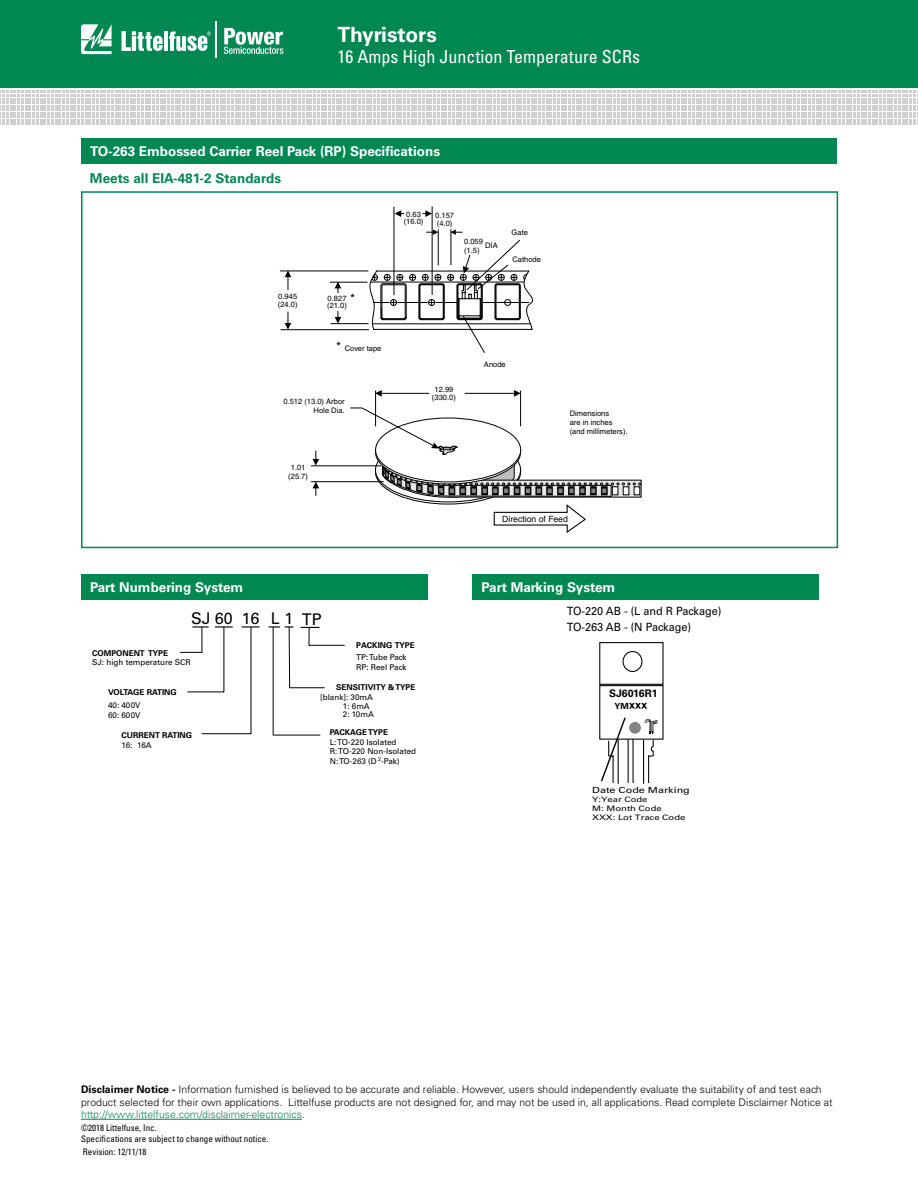
<style>
.page{position:relative;width:918px;height:1188px;background:#fff}
.page>*{position:absolute;margin:0;border:0;box-sizing:border-box;transform-origin:0 0}
.t1{font:700 21px "Univers LT Std";color:#fff}
.t2{font:condensed 18px "Univers LT Std";color:#fff}
.t3{font:16.05px "Univers LT Std";color:#000}
.t4{font:700 13.5px "Univers LT Std";color:#fff}
.t5{font:700 13.5px "Univers LT Std";color:#008752}
.t6{font:12.9px "Helvetica LT Std";color:#000}
.t7{font:700 12px "Arial";letter-spacing:.005em;color:#000100}
.t8{font:11.4px/15.8px "Univers LT Std";color:#000100;scale:.96 1}
.t9{font:300 10.5px/12.6px "Univers LT Std";color:#000}
.t10{font:700 10.5px "Univers LT Std";color:#000}
.t11{font:condensed 9px/10.8px "Univers LT Std";color:#000}
.t12{font:8.7px "Helvetica LT Std";color:#000}
.t13{font:8.55px "Univers LT Std";color:#000100;scale:1.27 1}
.t14{font:700 8.4px "Univers LT Std";color:#000100;scale:1.05 1}
.t15{font:8.1px/9.6px "Univers LT Std";color:#000}
.t16{font:700 8.1px "Univers LT Std";color:#000}
.t17{font:7.5px/7.5px "Helvetica LT Std";color:#000}
.t18{font:7.5px/9px "Univers LT Std";color:#000100;scale:1.27 1}
.s1{font-size:12.9px}
.s2{font-weight:700}
.s3{color:#008752}
</style>
<div class="page">
<div style="left:0;top:0;width:918px;height:88px;background:#008752"></div>
<svg style="left:2px;top:91px;width:916px;height:34px"></svg>
<hr style="left:215px;top:21px;width:1px;height:37px;background:#fff">
<svg style="left:224px;top:28px;width:59px;height:26px"></svg>
<svg style="left:81px;top:24px;width:31px;height:30px"></svg>
<hr style="left:164px;top:32px;width:4px;height:19px;background:#fff">
<svg style="left:121px;top:31px;width:42px;height:20px"></svg>
<svg style="left:169px;top:32px;width:42px;height:19px"></svg>
<div style="left:81px;top:138px;width:756px;height:26px;background:#008752"></div>
<hr style="left:375px;top:391px;width:1px;height:35px;background:#000">
<hr style="left:520px;top:391px;width:1px;height:35px;background:#000">
<svg style="left:313px;top:451px;width:6px;height:15px"></svg>
<hr style="left:465px;top:393px;width:49px;height:1px;background:#000">
<svg style="left:514px;top:390px;width:7px;height:7px"></svg>
<hr style="left:381px;top:393px;width:48px;height:1px;background:#000">
<svg style="left:375px;top:390px;width:7px;height:7px"></svg>
<svg style="left:313px;top:482px;width:6px;height:14px"></svg>
<hr style="left:311px;top:466px;width:70px;height:1px;background:#000">
<hr style="left:311px;top:481px;width:73px;height:1px;background:#000">
<hr style="left:394px;top:207px;width:1px;height:88px;background:#000">
<svg style="left:395px;top:210px;width:9px;height:7px"></svg>
<hr style="left:432px;top:206px;width:1px;height:89px;background:#000">
<svg style="left:423px;top:210px;width:9px;height:7px"></svg>
<hr style="left:451px;top:229px;width:1px;height:36px;background:#000">
<hr style="left:280px;top:271px;width:88px;height:1px;background:#000">
<hr style="left:280px;top:329px;width:89px;height:1px;background:#000">
<svg style="left:285px;top:270px;width:6px;height:20px"></svg>
<svg style="left:285px;top:312px;width:6px;height:18px"></svg>
<hr style="left:330px;top:282px;width:37px;height:1px;background:#000">
<hr style="left:330px;top:323px;width:39px;height:1px;background:#000">
<svg style="left:335px;top:282px;width:6px;height:11px"></svg>
<svg style="left:335px;top:311px;width:6px;height:13px"></svg>
<svg style="left:350px;top:407px;width:291px;height:126px"></svg>
<svg style="left:369px;top:230px;width:164px;height:123px"></svg>
<div style="left:81px;top:191px;width:757px;height:357px;border:2px solid #008752"></div>
<div style="left:81px;top:574px;width:347px;height:26px;background:#008752"></div>
<div style="left:472px;top:574px;width:347px;height:26px;background:#008752"></div>
<svg style="left:215px;top:626px;width:18px;height:2px"></svg>
<svg style="left:242px;top:626px;width:18px;height:2px"></svg>
<svg style="left:180px;top:626px;width:29px;height:27px"></svg>
<hr style="left:224px;top:627px;width:1px;height:65px;background:#000">
<hr style="left:188px;top:692px;width:35px;height:1px;background:#000">
<hr style="left:251px;top:627px;width:1px;height:106px;background:#000">
<hr style="left:202px;top:733px;width:49px;height:1px;background:#000">
<svg style="left:269px;top:626px;width:25px;height:62px"></svg>
<hr style="left:274px;top:735px;width:46px;height:1px;background:#000">
<hr style="left:290px;top:688px;width:34px;height:1px;background:#000">
<hr style="left:273px;top:627px;width:1px;height:108px;background:#000">
<svg style="left:301px;top:627px;width:19px;height:18px"></svg>
<hr style="left:309px;top:645px;width:35px;height:1px;background:#000">
<svg style="left:599px;top:642px;width:65px;height:142px"></svg>
<div style="left:609px;top:687px;width:49px;height:12px;background:#fff"></div>
<hr style="left:81px;top:1119px;width:221px;height:1px;background:#008752">
<h1 class="t1" style="left:338px;top:23px;width:101px">Thyristors</h1>
<h2 class="t2" style="left:338px;top:45px;width:304px">16 Amps High Junction Temperature SCRs</h2>
<p class="t4" style="left:90px;top:143px;width:352px">TO-263 Embossed Carrier Reel Pack (RP) Specifications</p>
<p class="t5" style="left:90px;top:170px;width:193px">Meets all EIA-481-2 Standards</p>
<p class="t17" style="left:278px;top:293px;width:21px">0.945 (24.0)</p>
<p class="t6" style="left:350px;top:291px;width:7px">*</p>
<p class="t17" style="left:327px;top:294px;width:21px">0.827 (21.0)</p>
<p class="t17" style="left:336px;top:345px;width:47px"><span class="s1">*</span> Cover tape</p>
<p class="t17" style="left:283px;top:397px;width:63px;line-height:9.1px;text-align:right">0.512 (13.0) Arbor<br>Hole Dia.</p>
<p class="t17" style="left:288px;top:463px;width:21px;line-height:9.1px;text-align:center">1.01 (25.7)</p>
<p class="t17" style="left:404px;top:210px;width:21px;text-align:center">0.63 (16.0)</p>
<p class="t17" style="left:435px;top:212px;width:20px">0.157 (4.0)</p>
<p class="t17" style="left:464px;top:237px;width:20px">0.059</p>
<p class="t17" style="left:485px;top:242px;width:14px">DIA</p>
<p class="t17" style="left:464px;top:247px;width:17px">(1.5)</p>
<p class="t17" style="left:512px;top:228px;width:18px">Gate</p>
<p class="t17" style="left:512px;top:255px;width:30px">Cathode</p>
<p class="t17" style="left:432px;top:386px;width:25px;text-align:center">12.99 (330.0)</p>
<p class="t17" style="left:484px;top:360px;width:23px">Anode</p>
<p class="t17" style="left:570px;top:409px;width:59px;line-height:9.1px">Dimensions<br>are in inches (and millimeters).</p>
<p class="t12" style="left:502px;top:514px;width:67px">Direction of Feed</p>
<p class="t4" style="left:90px;top:579px;width:155px">Part Numbering System</p>
<p class="t4" style="left:482px;top:579px;width:135px">Part Marking System</p>
<h3 class="t3" style="left:191px;top:609px;width:70px">SJ 60 16</h3>
<p class="t16" style="left:92px;top:648px;width:78px">COMPONENT TYPE</p>
<p class="t16" style="left:108px;top:688px;width:70px">VOLTAGE RATING</p>
<p class="t15" style="left:108px;top:700px;width:34px">40: 400V</p>
<p class="t16" style="left:121px;top:731px;width:72px">CURRENT RATING</p>
<p class="t15" style="left:121px;top:740px;width:32px">16: 16A</p>
<p class="t8" style="left:567px;top:603px;width:163px">TO-220 AB - (L and R Package)<br>TO-263 AB - (N Package)</p>
<h3 class="t3" style="left:271px;top:609px;width:24px">L 1</h3>
<h3 class="t3" style="left:302px;top:610px;width:21px">TP</h3>
<p class="t16" style="left:356px;top:640px;width:60px">PACKING TYPE</p>
<p class="t15" style="left:356px;top:652px;width:52px">TP: Tube Pack<br>RP: Reel Pack</p>
<p class="t15" style="left:92px;top:658px;width:100px">SJ: high temperature SCR</p>
<p class="t16" style="left:336px;top:683px;width:81px">SENSITIVITY &amp; TYPE</p>
<p class="t15" style="left:320px;top:692px;width:54px">[blank]: 30mA</p>
<p class="t16" style="left:330px;top:728px;width:60px">PACKAGE TYPE</p>
<p class="t15" style="left:330px;top:737px;width:88px">L: TO-220 Isolated<br>R: TO-220 Non-Isolated<br>N: TO-263 (D <sup>2</sup>-Pak)</p>
<p class="t7" style="left:611px;top:685px;width:45px">Sxx16R</p>
<p class="t10" style="left:609px;top:687px;width:50px">SJ6016R1</p>
<p class="t14" style="left:615px;top:701px;width:15px">YM</p>
<p class="t15" style="left:343px;top:701px;width:28px">1: 6mA</p>
<p class="t15" style="left:108px;top:711px;width:34px">60: 600V</p>
<p class="t15" style="left:343px;top:710px;width:32px">2: 10mA</p>
<p class="t13" style="left:592px;top:785px;width:78px">Date Code Marking</p>
<p class="t18" style="left:592px;top:795px;width:75px">Y:Year Code<br>M: Month Code<br>XXX: Lot Trace Code</p>
<p class="t9" style="left:81px;top:1083px;width:753px"><span class="s2">Disclaimer Notice -</span> Information furnished is believed to be accurate and reliable. However, users should independently evaluate the suitability of and test each product selected for their own applications. Littelfuse products are not designed for, and may not be used in, all applications. Read complete Disclaimer Notice at <span class="s3">http://www.littelfuse.com/disclaimer-electronics</span>.</p>
<p class="t11" style="left:81px;top:1122px;width:189px">©2018 Littelfuse, Inc.<br>Specifications are subject to change without notice.</p>
<p class="t11" style="left:83px;top:1146px;width:65px">Revision: 12/11/18</p>
</div>
